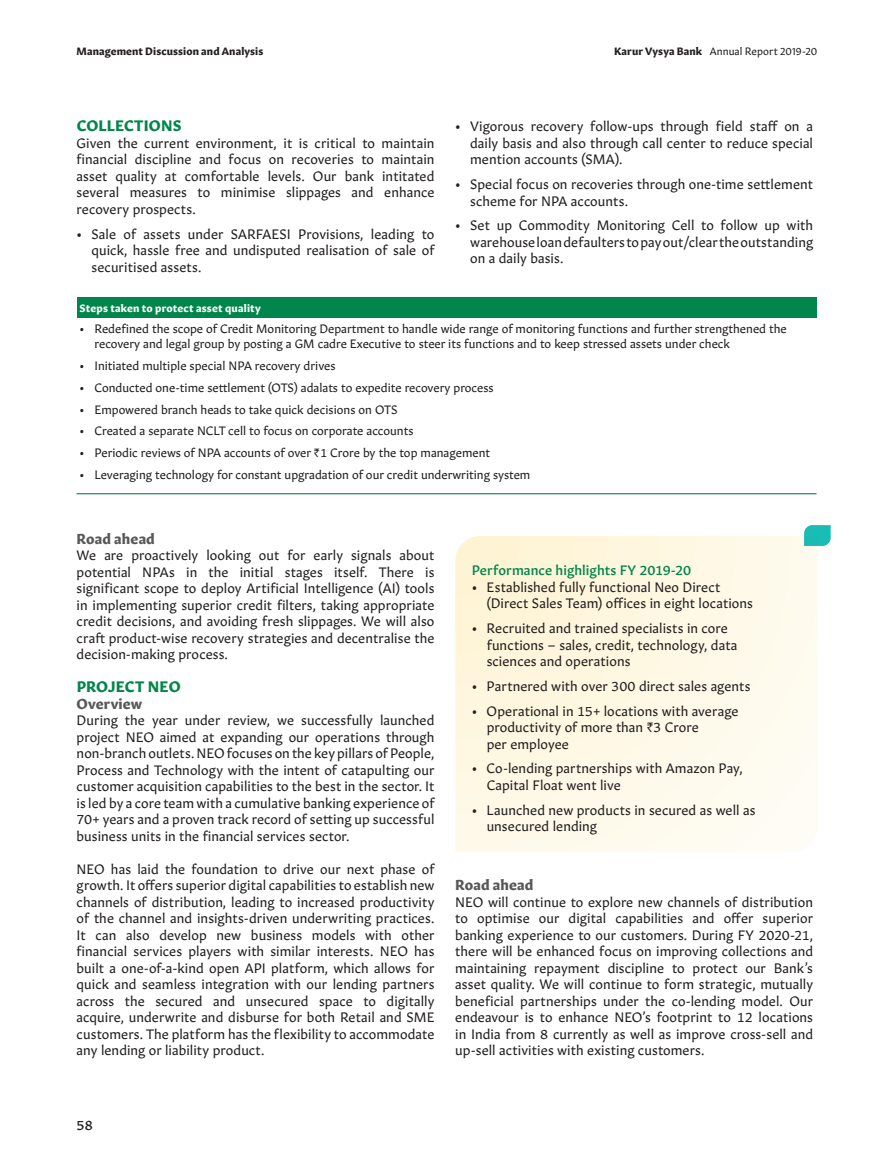
<style>
.page{position:relative;width:894px;height:1161px;background:#fff}
.page>*{position:absolute;margin:0;border:0;box-sizing:border-box;transform-origin:0 0}
.Body_Head_01{font:700 15px "Gitan Latn";letter-spacing:.01em;color:#00854a}
.Body_Head_02{font:700 14.25px "Gitan Latn";letter-spacing:.01em;color:#57585a}
.Body_Copy{font:13.5px/16.5px "Gitan Latn";letter-spacing:.005em;color:#231f20;text-align:justify}
.Body_Head_03{font:13.5px "Gitan Latn Me";letter-spacing:.005em;color:#00854a}
.t1{font:13.5px "Gitan Latn Me";color:#231f20}
.Table_Copy{font:12px/15.8px "Gitan Latn";color:#231f20}
.t2{font:10.5px "Gitan Latn";letter-spacing:.005em;color:#231f20}
.t3{font:700 10.5px "Gitan Latn";letter-spacing:.01em;color:#231f20}
.Particulars{font:700 10.5px "Gitan Latn";letter-spacing:.02em;color:#fff}
.s1{font-weight:700}
.s2{font-family:"Rupee"}
</style>
<div class="page">
<div style="left:77px;top:297px;width:739px;height:21px;background:#00854a"></div>
<hr style="left:77px;top:493px;width:739px;height:1px;background:#00854a">
<svg style="left:455px;top:536px;width:362px;height:316px;background:#fef8e5"></svg>
<svg style="left:803px;top:525px;width:27px;height:21px"></svg>
<p class="t3" style="left:77px;top:42px;width:188px">Management Discussion and Analysis</p>
<p class="t2" style="left:613px;top:43px;width:205px"><span class="s1">Karur Vysya Bank</span> Annual Report 2019-20</p>
<p class="Body_Head_01" style="left:77px;top:113px;width:106px">COLLECTIONS</p>
<p class="Body_Copy" style="left:77px;top:134px;width:359px">Given the current environment, it is critical to maintain financial discipline and focus on recoveries to maintain asset quality at comfortable levels. Our bank intitated several measures to minimise slippages and enhance recovery prospects.</p>
<p class="Body_Copy" style="left:91px;top:224px;width:344px;text-indent:-15px">• Sale of assets under SARFAESI Provisions, leading to quick, hassle free and undisputed realisation of sale of securitised assets.</p>
<p class="Body_Copy" style="left:470px;top:117px;width:344px;text-indent:-15px">• Vigorous recovery follow-ups through field staff on a daily basis and also through call center to reduce special mention accounts (SMA).</p>
<p class="Body_Copy" style="left:470px;top:175px;width:344px;text-indent:-15px">• Special focus on recoveries through one-time settlement scheme for NPA accounts.</p>
<p class="Body_Copy" style="left:470px;top:216px;width:344px;text-indent:-15px">• Set up Commodity Monitoring Cell to follow up with warehouse loan defaulters to pay out/clear the outstanding on a daily basis.</p>
<p class="Particulars" style="left:80px;top:299px;width:182px">Steps taken to protect asset quality</p>
<p class="Table_Copy" style="left:94px;top:320px;width:693px;text-indent:-15px">• Redefined the scope of Credit Monitoring Department to handle wide range of monitoring functions and further strengthened the recovery and legal group by posting a GM cadre Executive to steer its functions and to keep stressed assets under check</p>
<p class="Table_Copy" style="left:80px;top:357px;width:257px">• Initiated multiple special NPA recovery drives</p>
<p class="Table_Copy" style="left:80px;top:379px;width:415px">• Conducted one-time settlement (OTS) adalats to expedite recovery process</p>
<p class="Table_Copy" style="left:80px;top:401px;width:319px">• Empowered branch heads to take quick decisions on OTS</p>
<p class="Table_Copy" style="left:80px;top:422px;width:335px">• Created a separate NCLT cell to focus on corporate accounts</p>
<p class="Table_Copy" style="left:80px;top:444px;width:412px">• Periodic reviews of NPA accounts of over <span class="s2">`</span>1 Crore by the top management</p>
<p class="Table_Copy" style="left:80px;top:466px;width:452px">• Leveraging technology for constant upgradation of our credit underwriting system</p>
<p class="Body_Head_02" style="left:77px;top:526px;width:80px">Road ahead</p>
<p class="Body_Copy" style="left:77px;top:546px;width:359px">We are proactively looking out for early signals about potential NPAs in the initial stages itself. There is significant scope to deploy Artificial Intelligence (AI) tools in implementing superior credit filters, taking appropriate credit decisions, and avoiding fresh slippages. We will also craft product-wise recovery strategies and decentralise the decision-making process.</p>
<p class="Body_Head_01" style="left:77px;top:674px;width:105px">PROJECT NEO</p>
<p class="Body_Head_02" style="left:77px;top:691px;width:67px">Overview</p>
<p class="Body_Copy" style="left:77px;top:711px;width:359px">During the year under review, we successfully launched project NEO aimed at expanding our operations through non-branch outlets. NEO focuses on the key pillars of People, Process and Technology with the intent of catapulting our customer acquisition capabilities to the best in the sector. It is led by a core team with a cumulative banking experience of 70+ years and a proven track record of setting up successful business units in the financial services sector.</p>
<p class="Body_Copy" style="left:77px;top:860px;width:359px">NEO has laid the foundation to drive our next phase of growth. It offers superior digital capabilities to establish new channels of distribution, leading to increased productivity of the channel and insights-driven underwriting practices.<br>It can also develop new business models with other financial services players with similar interests. NEO has built a one‑of-a-kind open API platform, which allows for quick and seamless integration with our lending partners across the secured and unsecured space to digitally acquire, underwrite and disburse for both Retail and SME customers. The platform has the flexibility to accommodate any lending or liability product.</p>
<p class="Body_Head_03" style="left:471px;top:559px;width:221px">Performance highlights FY 2019-20</p>
<p class="Body_Copy" style="left:486px;top:578px;width:268px;text-indent:-15px">• Established fully functional Neo Direct (Direct Sales Team) offices in eight locations</p>
<p class="Body_Copy" style="left:486px;top:619px;width:252px;text-align:left;text-indent:-15px">• Recruited and trained specialists in core functions – sales, credit, technology, data sciences and operations</p>
<p class="Body_Copy" style="left:471px;top:677px;width:280px">• Partnered with over 300 direct sales agents</p>
<p class="Body_Copy" style="left:486px;top:701px;width:253px;text-align:left;text-indent:-15px">• Operational in 15+ locations with average productivity of more than <span class="s2">`</span>3 Crore<br>per employee</p>
<p class="Body_Copy" style="left:486px;top:759px;width:257px;text-indent:-15px">• Co-lending partnerships with Amazon Pay,<br>Capital Float went live</p>
<p class="Body_Copy" style="left:486px;top:800px;width:270px;text-indent:-15px">• Launched new products in secured as well as unsecured lending</p>
<p class="Body_Head_02" style="left:455px;top:873px;width:80px">Road ahead</p>
<p class="Body_Copy" style="left:455px;top:893px;width:359px">NEO will continue to explore new channels of distribution to optimise our digital capabilities and offer superior banking experience to our customers. During FY 2020-21, there will be enhanced focus on improving collections and maintaining repayment discipline to protect our Bank’s asset quality. We will continue to form strategic, mutually beneficial partnerships under the co-lending model. Our endeavour is to enhance NEO’s footprint to 12 locations in India from 8 currently as well as improve cross-sell and up‑sell activities with existing customers.</p>
<p class="t1" style="left:77px;top:1113px;width:18px">58</p>
</div>
